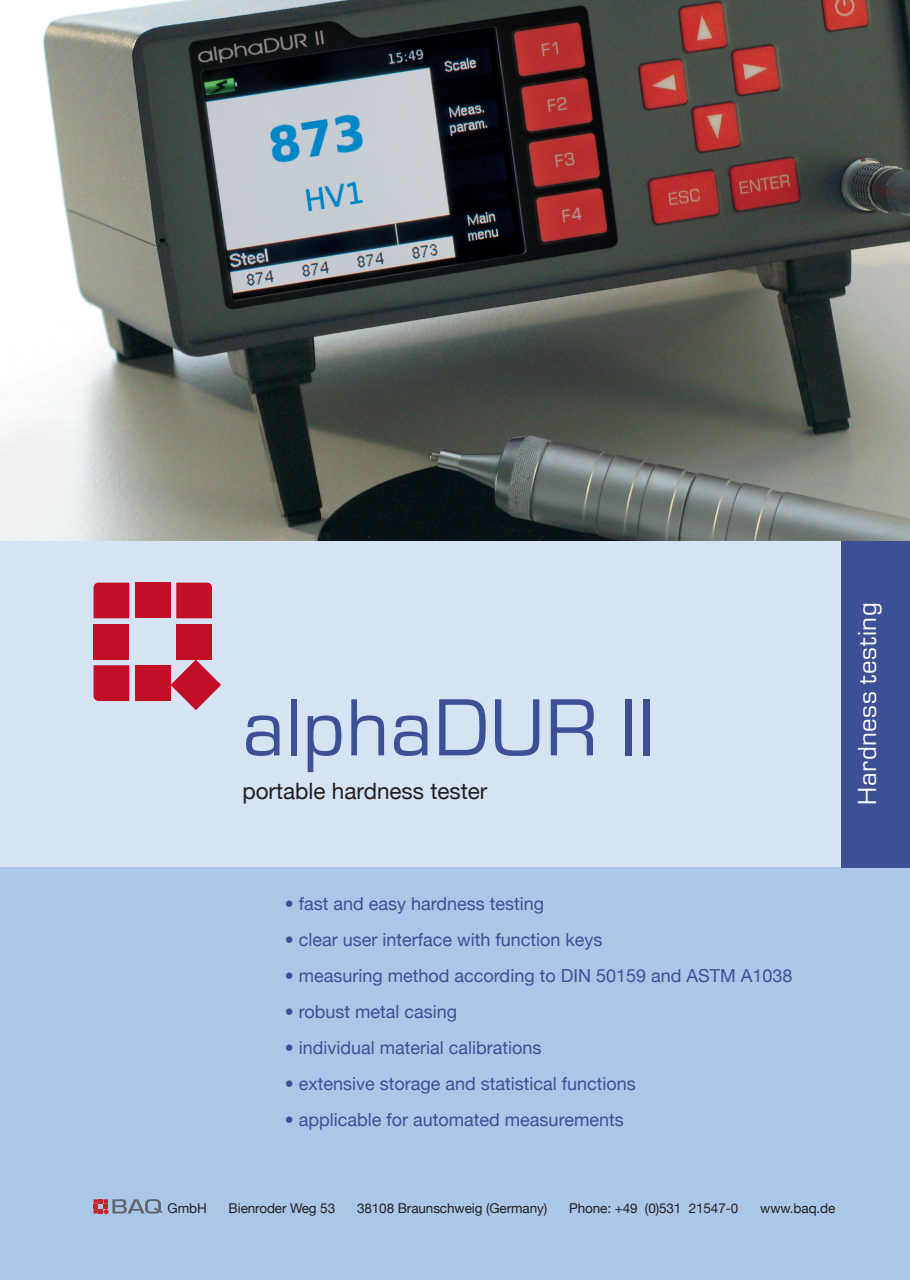
<style>
.page{position:relative;width:910px;height:1280px;background:#fff}
.page>*{position:absolute;margin:0;border:0;box-sizing:border-box;transform-origin:0 0}
.t1{font:84px "Eurostile T";letter-spacing:.01em;color:#3d5095}
.t2{font:27px "Eurostile T";letter-spacing:.02em;color:#fff}
.t3{font:22.5px "Helvetica Neue";color:#231f20}
.t4{font:18px "Helvetica Neue";color:#3d5095}
.t5{font:13.5px "Helvetica Neue";letter-spacing:-.005em;color:#231f20}
</style>
<div class="page">
<div style="left:0;top:540px;width:910px;height:327px;background:#d5e3f3"></div>
<div style="left:0;top:867px;width:910px;height:413px;background:#abc7e8"></div>
<div style="left:842px;top:540px;width:68px;height:327px;background:#3d5095"></div>
<div style="left:94px;top:624px;width:35px;height:36px;background:#c20f26"></div>
<div style="left:135px;top:665px;width:36px;height:36px;background:#c20f26"></div>
<div style="left:135px;top:583px;width:36px;height:35px;background:#c20f26"></div>
<svg style="left:171px;top:660px;width:50px;height:50px"></svg>
<div style="left:176px;top:624px;width:36px;height:36px;background:#c20f26"></div>
<svg style="left:94px;top:583px;width:35px;height:35px"></svg>
<svg style="left:176px;top:583px;width:36px;height:35px"></svg>
<svg style="left:94px;top:665px;width:35px;height:36px"></svg>
<img style="left:0;top:0;width:910px;height:540px">
<svg style="left:94px;top:1199px;width:68px;height:16px"></svg>
<p class="t1" style="left:242px;top:682px;width:415px">alphaDUR II</p>
<p class="t3" style="left:242px;top:772px;width:247px">portable hardness tester</p>
<p class="t2" style="left:853px;top:805px;width:204px;rotate:-90deg">Hardness testing</p>
<p class="t4" style="left:285px;top:888px;width:261px">• fast and easy hardness testing</p>
<p class="t4" style="left:285px;top:924px;width:319px">• clear user interface with function keys</p>
<p class="t4" style="left:285px;top:960px;width:509px">• measuring method according to DIN 50159 and ASTM A1038</p>
<p class="t4" style="left:285px;top:996px;width:174px">• robust metal casing</p>
<p class="t4" style="left:285px;top:1032px;width:258px">• individual material calibrations</p>
<p class="t4" style="left:285px;top:1068px;width:353px">• extensive storage and statistical functions</p>
<p class="t4" style="left:285px;top:1104px;width:340px">• applicable for automated measurements</p>
<p class="t5" style="left:168px;top:1197px;width:41px">GmbH</p>
<p class="t5" style="left:229px;top:1197px;width:108px">Bienroder Weg 53</p>
<p class="t5" style="left:357px;top:1197px;width:192px">38108 Braunschweig (Germany)</p>
<p class="t5" style="left:569px;top:1197px;width:171px">Phone: +49 (0)531 21547-0</p>
<p class="t5" style="left:760px;top:1197px;width:77px">www.baq.de</p>
</div>
